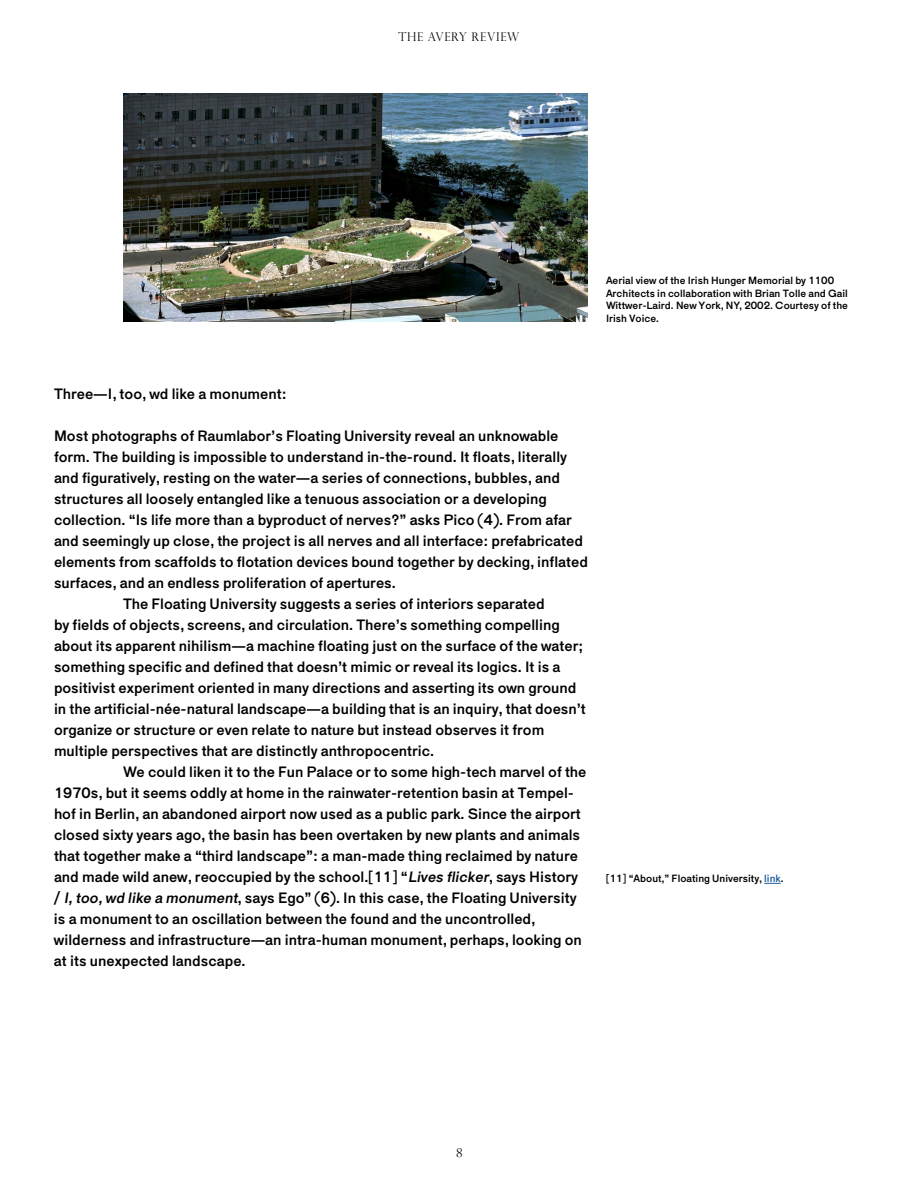
<style>
.page{position:relative;width:918px;height:1188px;background:#fff}
.page>*{position:absolute;margin:0;border:0;box-sizing:border-box;transform-origin:0 0}
.t1{font:15px "Maria Pro";color:#000}
.t2{font:300 12px "Perpetua Titling MT Std";letter-spacing:.06em;color:#000}
.t3{font:10.5px/12.6px "Maria Pro";color:#000}
.s1{font-style:italic}
.s2{color:#215e9e}
</style>
<div class="page">
<svg style="left:764px;top:883px;width:17px;height:1px"></svg>
<img style="left:123px;top:94px;width:465px;height:228px">
<p class="t2" style="left:399px;top:30px;width:122px">THE AVERY REVIEW</p>
<p class="t3" style="left:606px;top:274px;width:244px">Aerial view of the Irish Hunger Memorial by 1100<br>Architects in collaboration with Brian Tolle and Gail Wittwer-Laird. New York, NY, 2002. Courtesy of the Irish Voice.</p>
<p class="t1" style="left:54px;top:385px;width:234px">Three—I, too, wd like a monument:</p>
<p class="t1" style="left:54px;top:427px;width:506px">Most photographs of Raumlabor’s Floating University reveal an unknowable</p>
<p class="t1" style="left:54px;top:448px;width:515px">form. The building is impossible to understand in-the-round. It floats, literally</p>
<p class="t1" style="left:54px;top:469px;width:508px">and figuratively, resting on the water—a series of connections, bubbles, and</p>
<p class="t1" style="left:54px;top:490px;width:494px">structures all loosely entangled like a tenuous association or a developing</p>
<p class="t1" style="left:54px;top:511px;width:519px">collection. “Is life more than a byproduct of nerves?” asks Pico (4). From afar</p>
<p class="t1" style="left:54px;top:532px;width:531px">and seemingly up close, the project is all nerves and all interface: prefabricated</p>
<p class="t1" style="left:54px;top:553px;width:535px">elements from scaffolds to flotation devices bound together by decking, inflated</p>
<p class="t1" style="left:54px;top:574px;width:343px">surfaces, and an endless proliferation of apertures.</p>
<p class="t1" style="left:123px;top:595px;width:423px">The Floating University suggests a series of interiors separated</p>
<p class="t1" style="left:54px;top:616px;width:507px">by fields of objects, screens, and circulation. There’s something compelling</p>
<p class="t1" style="left:54px;top:637px;width:531px">about its apparent nihilism—a machine floating just on the surface of the water;</p>
<p class="t1" style="left:54px;top:658px;width:508px">something specific and defined that doesn’t mimic or reveal its logics. It is a</p>
<p class="t1" style="left:54px;top:679px;width:524px">positivist experiment oriented in many directions and asserting its own ground</p>
<p class="t1" style="left:54px;top:700px;width:533px">in the artificial-née-natural landscape—a building that is an inquiry, that doesn’t</p>
<p class="t1" style="left:54px;top:721px;width:492px">organize or structure or even relate to nature but instead observes it from</p>
<p class="t1" style="left:54px;top:742px;width:382px">multiple perspectives that are distinctly anthropocentric.</p>
<p class="t1" style="left:123px;top:763px;width:465px">We could liken it to the Fun Palace or to some high-tech marvel of the</p>
<p class="t1" style="left:54px;top:784px;width:522px">1970s, but it seems oddly at home in the rainwater-retention basin at Tempel-</p>
<p class="t1" style="left:54px;top:805px;width:528px">hof in Berlin, an abandoned airport now used as a public park. Since the airport</p>
<p class="t1" style="left:54px;top:826px;width:528px">closed sixty years ago, the basin has been overtaken by new plants and animals</p>
<p class="t1" style="left:54px;top:847px;width:526px">that together make a “third landscape”: a man-made thing reclaimed by nature</p>
<p class="t1" style="left:54px;top:868px;width:526px">and made wild anew, reoccupied by the school.[11] “<span class="s1">Lives flicker</span>, says History</p>
<p class="t1" style="left:54px;top:889px;width:524px">/ <span class="s1">I,too,wd like a monument</span>, says Ego” (6). In this case, the Floating University</p>
<p class="t1" style="left:54px;top:910px;width:483px">is a monument to an oscillation between the found and the uncontrolled,</p>
<p class="t1" style="left:54px;top:931px;width:529px">wilderness and infrastructure—an intra-human monument, perhaps, looking on</p>
<p class="t1" style="left:54px;top:952px;width:193px">at its unexpected landscape.</p>
<p class="t3" style="left:606px;top:872px;width:184px">[11] “About,” Floating University, <span class="s2">link</span>. ↩</p>
<p class="t2" style="left:456px;top:1146px;width:8px">8</p>
</div>
